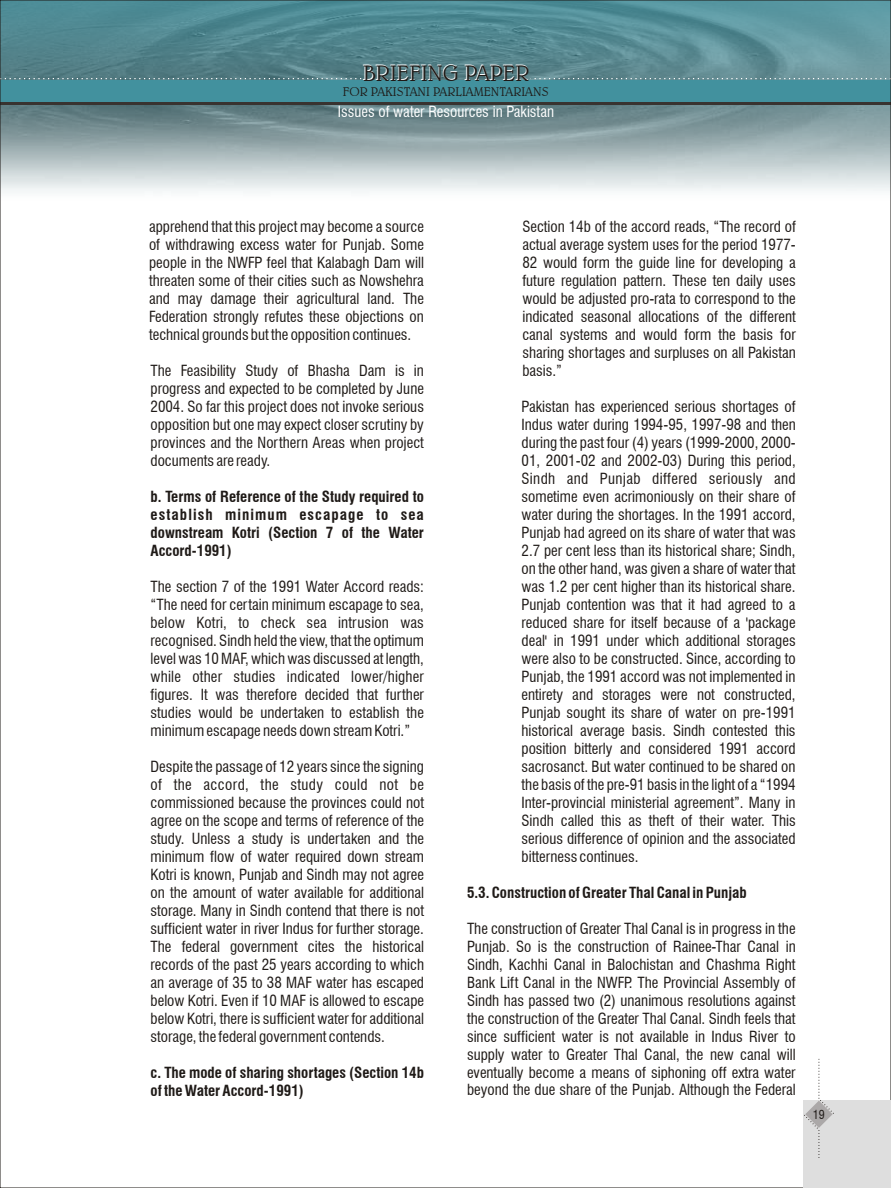
<style>
.page{position:relative;width:891px;height:1188px;background:#fff}
.page>*{position:absolute;margin:0;border:0;box-sizing:border-box;transform-origin:0 0}
.t1{font:22.5px "Belwe Lt BT";color:#fff}
.t2{font:15px/18px "Swis 721 Cn BT";color:#1f1a17;text-align:justify}
.t3{font:700 15px/18px "Swis 721 Cn BT";color:#1f1a17;text-align:justify}
.t4{font:15px "Swis 721 Cn BT";color:#fff}
.t5{font:12.75px "Belwe Lt BT";color:#1f1a17}
.t6{font:12px "Swis 721 Cn BT";color:#1f1a17}
</style>
<div class="page">
<svg style="left:2px;top:2px;width:887px;height:190px;background:#7fa1a6"></svg>
<div style="left:0;top:86px;width:891px;height:19px;background:#383330"></div>
<div style="left:0;top:80px;width:891px;height:22px;background:#42919e"></div>
<svg style="left:2px;top:78px;width:359px;height:1px"></svg>
<svg style="left:531px;top:78px;width:358px;height:1px"></svg>
<div style="left:804px;top:1101px;width:87px;height:87px;background:#dedede"></div>
<svg style="left:803px;top:1058px;width:32px;height:102px"></svg>
<h1 class="t1" style="left:362px;top:63px;width:168px">BRIEFING PAPER</h1>
<p class="t4" style="left:338px;top:102px;width:218px">Issues of water Resources in Pakistan</p>
<p class="t5" style="left:343px;top:86px;width:207px">FOR PAKISTANI PARLIAMENTARIANS</p>
<p class="t2" style="left:149px;top:218px;width:276px">apprehend that this project may become a source of withdrawing excess water for Punjab. Some people in the NWFP feel that Kalabagh Dam will threaten some of their cities such as Nowshehra and may damage their agricultural land. The Federation strongly refutes these objections on technical grounds but the opposition continues.</p>
<p class="t2" style="left:151px;top:362px;width:275px">The Feasibility Study of Bhasha Dam is in progress and expected to be completed by June 2004. So far this project does not invoke serious opposition but one may expect closer scrutiny by provinces and the Northern Areas when project documents are ready.</p>
<p class="t3" style="left:151px;top:488px;width:275px">b. Terms of Reference of the Study required to establish minimum escapage to sea downstream Kotri (Section 7 of the Water Accord-1991)</p>
<p class="t2" style="left:151px;top:578px;width:275px">The section 7 of the 1991 Water Accord reads: “The need for certain minimum escapage to sea, below Kotri, to check sea intrusion was recognised. Sindh held the view, that the optimum level was 10 MAF, which was discussed at length, while other studies indicated lower/higher figures. It was therefore decided that further studies would be undertaken to establish the minimum escapage needs down stream Kotri.”</p>
<p class="t2" style="left:151px;top:757px;width:275px">Despite the passage of 12 years since the signing of the accord, the study could not be commissioned because the provinces could not agree on the scope and terms of reference of the study. Unless a study is undertaken and the minimum flow of water required down stream Kotri is known, Punjab and Sindh may not agree on the amount of water available for additional storage. Many in Sindh contend that there is not sufficient water in river Indus for further storage.<br>The federal government cites the historical records of the past 25 years according to which an average of 35 to 38 MAF water has escaped below Kotri. Even if 10 MAF is allowed to escape below Kotri, there is sufficient water for additional storage, the federal government contends.</p>
<p class="t3" style="left:151px;top:1063px;width:275px">c. The mode of sharing shortages (Section 14b of the Water Accord-1991)</p>
<p class="t2" style="left:522px;top:218px;width:275px">Section 14b of the accord reads, “The record of actual average system uses for the period 1977- 82 would form the guide line for developing a future regulation pattern. These ten daily uses would be adjusted pro-rata to correspond to the indicated seasonal allocations of the different canal systems and would form the basis for sharing shortages and surpluses on all Pakistan basis.”</p>
<p class="t2" style="left:522px;top:398px;width:276px">Pakistan has experienced serious shortages of Indus water during 1994-95, 1997-98 and then during the past four (4) years (1999-2000, 2000- 01, 2001-02 and 2002-03) During this period, Sindh and Punjab differed seriously and sometime even acrimoniously on their share of water during the shortages. In the 1991 accord, Punjab had agreed on its share of water that was 2.7 per cent less than its historical share; Sindh, on the other hand, was given a share of water that was 1.2 per cent higher than its historical share.<br>Punjab contention was that it had agreed to a reduced share for itself because of a 'package deal' in 1991 under which additional storages were also to be constructed. Since, according to Punjab, the 1991 accord was not implemented in entirety and storages were not constructed, Punjab sought its share of water on pre-1991 historical average basis. Sindh contested this position bitterly and considered 1991 accord sacrosanct. But water continued to be shared on the basis of the pre-91 basis in the light of a “1994<br>Inter-provincial ministerial agreement”. Many in Sindh called this as theft of their water. This serious difference of opinion and the associated bitterness continues.</p>
<p class="t3" style="left:467px;top:883px;width:281px">5.3. Construction of Greater Thal Canal in Punjab</p>
<p class="t2" style="left:467px;top:919px;width:330px">The construction of Greater Thal Canal is in progress in the Punjab. So is the construction of Rainee-Thar Canal in Sindh, Kachhi Canal in Balochistan and Chashma Right Bank Lift Canal in the NWFP. The Provincial Assembly of Sindh has passed two (2) unanimous resolutions against the construction of the Greater Thal Canal. Sindh feels that since sufficient water is not available in Indus River to supply water to Greater Thal Canal, the new canal will eventually become a means of siphoning off extra water beyond the due share of the Punjab. Although the Federal</p>
<p class="t6" style="left:813px;top:1107px;width:13px">19</p>
</div>
